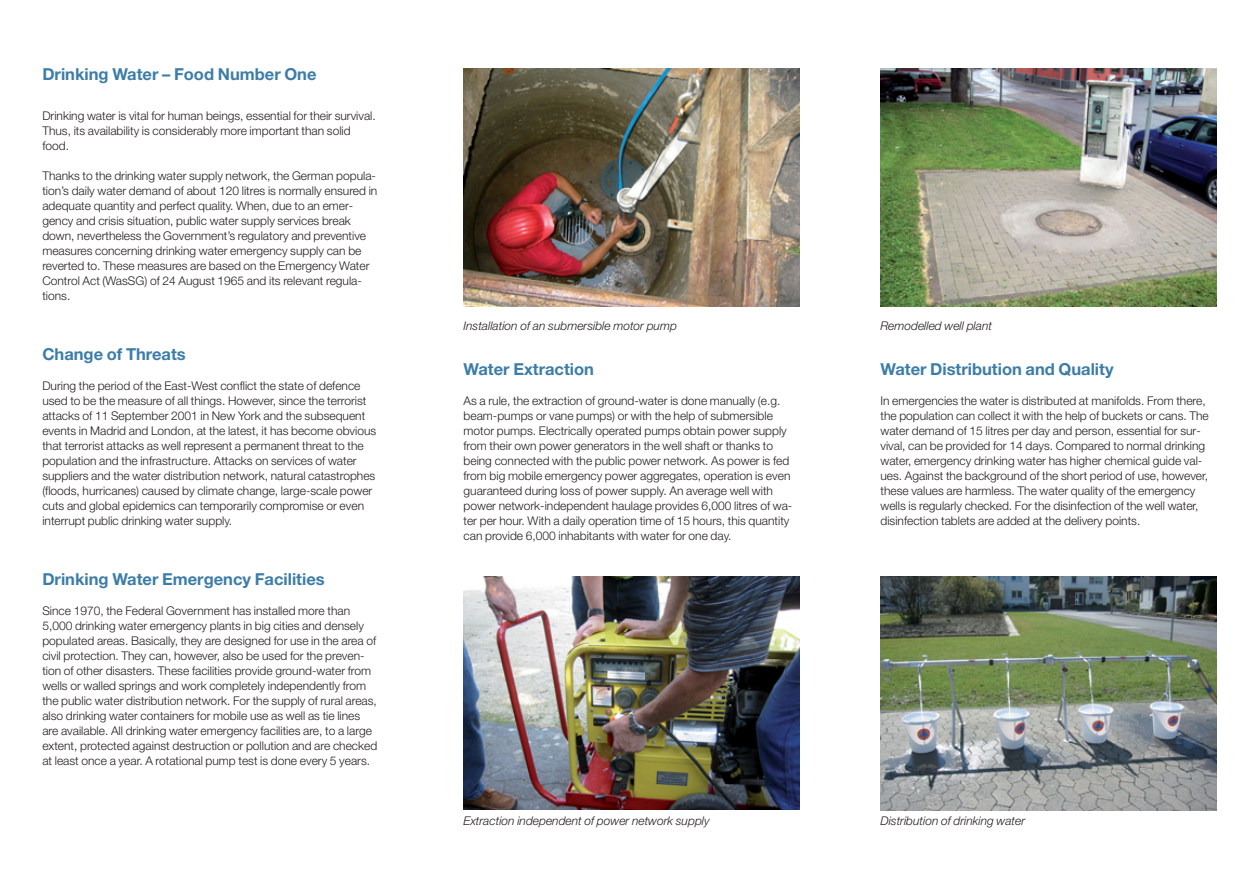
<style>
.page{position:relative;width:1255px;height:893px;background:#fff}
.page>*{position:absolute;margin:0;border:0;box-sizing:border-box;transform-origin:0 0}
.t1{font:700 16.5px "Helvetica Neue";color:#3c7da8}
.t2{font:300 12px/15px "Helvetica Neue";color:#231f20}
.t3{font:italic 300 12px "Helvetica Neue";color:#231f20}
</style>
<div class="page">
<img style="left:463px;top:68px;width:336px;height:238px">
<img style="left:880px;top:68px;width:336px;height:238px">
<img style="left:880px;top:576px;width:336px;height:234px">
<img style="left:463px;top:576px;width:336px;height:234px">
<h1 class="t1" style="left:42px;top:68px;width:276px">Drinking Water – Food Number One</h1>
<p class="t2" style="left:42px;top:110px;width:335px">Drinking water is vital for human beings, essential for their survival.<br>Thus, its availability is considerably more important than solid food.</p>
<p class="t2" style="left:42px;top:170px;width:336px">Thanks to the drinking water supply network, the German popula&shy;tion’s daily water demand of about 120 litres is normally ensured in adequate quantity and perfect quality. When, due to an emer&shy;gency and crisis situation, public water supply services break down, nevertheless the Government’s regulatory and preventive measures concerning drinking water emergency supply can be reverted to. These measures are based on the Emergency Water Control Act (WasSG) of 24 August 1965 and its relevant regula&shy;tions.</p>
<h1 class="t1" style="left:42px;top:349px;width:145px">Change of Threats</h1>
<p class="t2" style="left:42px;top:380px;width:335px">During the period of the East-West conflict the state of defence used to be the measure of all things. However, since the terrorist attacks of 11 September 2001 in New York and the subsequent events in Madrid and London, at the latest, it has become obvious that terrorist attacks as well represent a permanent threat to the population and the infrastructure. Attacks on services of water suppliers and the water distribution network, natural catastrophes (floods, hurricanes) caused by climate change, large-scale power cuts and global epidemics can temporarily compromise or even interrupt public drinking water supply.</p>
<h1 class="t1" style="left:42px;top:574px;width:284px">Drinking Water Emergency Facilities</h1>
<p class="t2" style="left:42px;top:605px;width:336px">Since 1970, the Federal Government has installed more than 5,000 drinking water emergency plants in big cities and densely populated areas. Basically, they are designed for use in the area of civil protection. They can, however, also be used for the preven&shy;tion of other disasters. These facilities provide ground-water from wells or walled springs and work completely independently from the public water distribution network. For the supply of rural areas, also drinking water containers for mobile use as well as tie lines are available. All drinking water emergency facilities are, to a large extent, protected against destruction or pollution and are checked at least once a year. A rotational pump test is done every 5 years.</p>
<p class="t3" style="left:463px;top:322px;width:215px">Installation of an submersible motor pump</p>
<p class="t3" style="left:880px;top:322px;width:113px">Remodelled well plant</p>
<h1 class="t1" style="left:463px;top:364px;width:132px">Water Extraction</h1>
<p class="t2" style="left:463px;top:395px;width:330px">As a rule, the extraction of ground-water is done manually (e.g. beam-pumps or vane pumps) or with the help of submersible motor pumps. Electrically operated pumps obtain power supply from their own power generators in the well shaft or thanks to being connected with the public power network. As power is fed from big mobile emergency power aggregates, operation is even guaranteed during loss of power supply. An average well with power network-independent haulage provides 6,000 litres of wa&shy;ter per hour. With a daily operation time of 15 hours, this quantity can provide 6,000 inhabitants with water for one day.</p>
<h1 class="t1" style="left:880px;top:364px;width:234px">Water Distribution and Quality</h1>
<p class="t2" style="left:880px;top:395px;width:330px">In emergencies the water is distributed at manifolds. From there, the population can collect it with the help of buckets or cans. The water demand of 15 litres per day and person, essential for sur&shy;vival, can be provided for 14 days. Compared to normal drinking water, emergency drinking water has higher chemical guide val&shy;ues. Against the background of the short period of use, however, these values are harmless. The water quality of the emergency wells is regularly checked. For the disinfection of the well water, disinfection tablets are added at the delivery points.</p>
<p class="t3" style="left:463px;top:817px;width:247px">Extraction independent of power network supply</p>
<p class="t3" style="left:880px;top:817px;width:146px">Distribution of drinking water</p>
</div>
